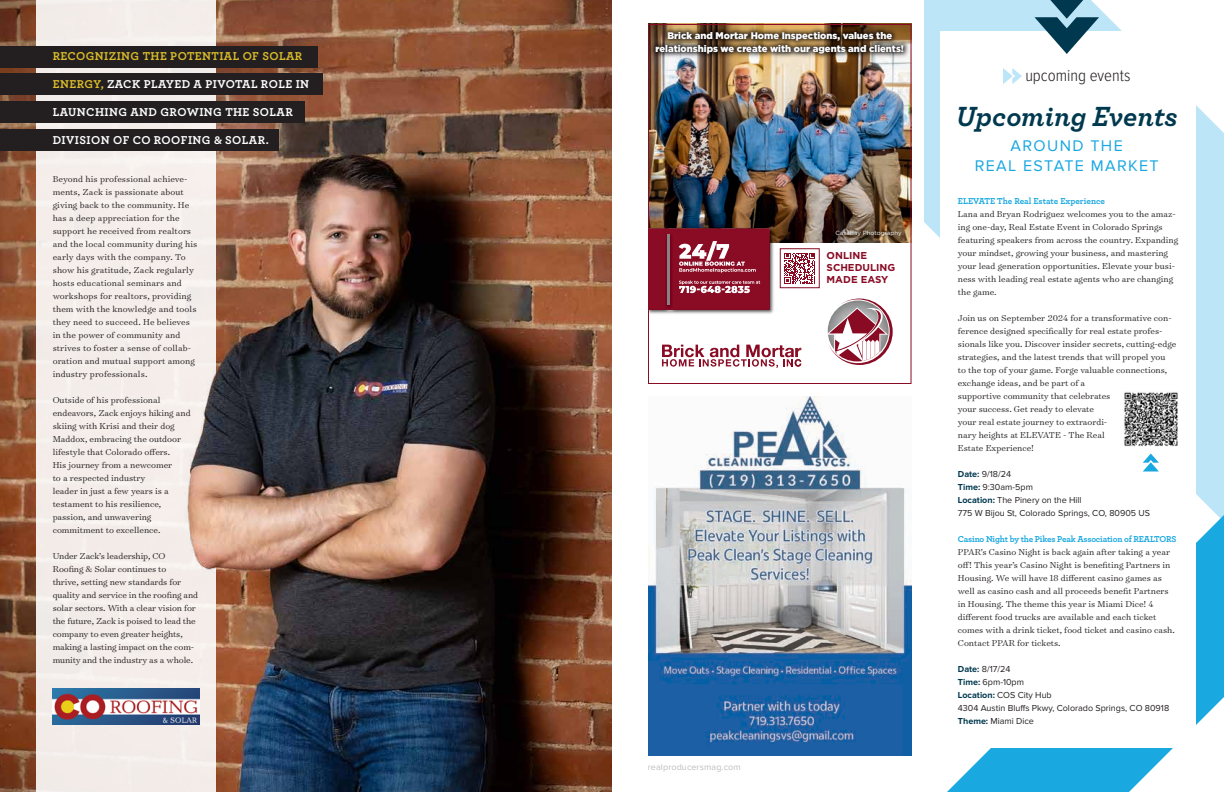
<style>
.page{position:relative;width:1224px;height:792px;background:#fff}
.page>*{position:absolute;margin:0;border:0;box-sizing:border-box;transform-origin:0 0}
.t1{font:italic 700 29.1px "Archer Pro";color:#00394f}
.t2{font:300 17px "Proxima Nova Cond";color:#231f20}
.t3{font:16px/20px "Proxima Nova";letter-spacing:.085em;color:#19a8e0;text-align:center}
.t4{font:700 12px "Archer Pro";letter-spacing:.035em;color:#fff}
.t5{font:700 12px "Archer Pro";letter-spacing:.035em;color:#dabc2b}
.t6{font:700 10px/12px "Gotham";color:#890b24}
.t7{font:300 9.8px/13px "Surveyor Text";color:#231f20}
.t8{font:900 9.5px/13px "Gotham";color:#fff;text-align:center}
.t9{font:9px/13px "Proxima Nova";color:#231f20}
.t10{font:700 9px "Archer Pro";letter-spacing:-.02em;color:#19a8e0}
.t11{font:700 9px "Archer Pro";color:#19a8e0}
.t12{font:9px "Proxima Nova";letter-spacing:.01em;color:#bcbec0}
.t13{font:6px "Gotham";color:#fff}
.s1{color:#dabc2b}
.s2{font-weight:700;color:#00394f}
</style>
<div class="page">
<img style="left:648px;top:143px;width:264px;height:241px">
<div style="left:780px;top:248px;width:40px;height:40px;border:1px solid #890b24"></div>
<svg style="left:784px;top:253px;width:32px;height:31px"></svg>
<img style="left:648px;top:24px;width:264px;height:119px">
<img style="left:833px;top:226px;width:74px;height:16px">
<img style="left:648px;top:396px;width:264px;height:360px">
<img style="left:0;top:0;width:612px;height:792px">
<div style="left:36px;top:0;width:180px;height:792px;background:#f4edea"></div>
<img style="left:180px;top:324px;width:132px;height:274px">
<img style="left:53px;top:688px;width:146px;height:37px">
<div style="left:0;top:46px;width:318px;height:21px;background:#231f20"></div>
<div style="left:0;top:74px;width:323px;height:21px;background:#231f20"></div>
<div style="left:0;top:102px;width:305px;height:21px;background:#231f20"></div>
<div style="left:0;top:130px;width:279px;height:21px;background:#231f20"></div>
<svg style="left:924px;top:0;width:300px;height:515px;fill:#bce6f8"></svg>
<svg style="left:947px;top:515px;width:277px;height:277px;fill:#19a8e0"></svg>
<div style="left:940px;top:32px;width:256px;height:716px;background:#fff"></div>
<svg style="left:1003px;top:68px;width:19px;height:16px"></svg>
<img style="left:1124px;top:392px;width:54px;height:55px">
<svg style="left:1035px;top:0;width:64px;height:54px"></svg>
<svg style="left:1143px;top:454px;width:16px;height:18px"></svg>
<p class="t5" style="left:53px;top:46px;width:251px">RECOGNIZING THE POTENTIAL OF SOLAR</p>
<p class="t4" style="left:53px;top:74px;width:258px"><span class="s1">ENERGY,</span> ZACK PLAYED A PIVOTAL ROLE IN</p>
<p class="t4" style="left:53px;top:102px;width:242px">LAUNCHING AND GROWING THE SOLAR</p>
<p class="t4" style="left:53px;top:130px;width:218px">DIVISION OF CO ROOFING &amp; SOLAR.</p>
<p class="t7" style="left:53px;top:172px;width:146px">Beyond his professional achieve&shy;ments, Zack is passionate about giving back to the community. He has a deep appreciation for the support he received from realtors and the local community during his early days with the company. To show his gratitude, Zack regularly hosts educational seminars and workshops for realtors, providing them with the knowledge and tools they need to succeed. He believes in the power of community and strives to foster a sense of collab&shy;oration and mutual support among industry professionals.</p>
<p class="t7" style="left:53px;top:393px;width:140px">Outside of his professional endeavors, Zack enjoys hiking and skiing with Krisi and their dog<br>Maddox, embracing the outdoor lifestyle that Colorado offers.<br>His journey from a newcomer<br>to a respected industry<br>leader in just a few years is a testament to his resilience, passion, and unwavering commitment to excellence.</p>
<p class="t7" style="left:53px;top:549px;width:147px">Under Zack’s leadership, CO Roofing &amp; Solar continues to<br>thrive, setting new standards for quality and service in the roofing and solar sectors. With a clear vision for the future, Zack is poised to lead the company to even greater heights, making a lasting impact on the com&shy;munity and the industry as a whole.</p>
<p class="t8" style="left:655px;top:29px;width:250px">Brick and Mortar Home Inspections, values the relationships we create with our agents and clients!</p>
<p class="t13" style="left:836px;top:229px;width:68px">CasaBay Photography</p>
<p class="t6" style="left:827px;top:249px;width:70px">ONLINE<br>SCHEDULING<br>MADE EASY</p>
<p class="t12" style="left:648px;top:762px;width:94px">realproducersmag.com</p>
<h2 class="t2" style="left:1025px;top:68px;width:107px">upcoming events</h2>
<h1 class="t1" style="left:956px;top:93px;width:223px">Upcoming Events</h1>
<h3 class="t3" style="left:975px;top:136px;width:186px">AROUND THE<br>REAL ESTATE MARKET</h3>
<p class="t11" style="left:958px;top:194px;width:149px">ELEVATE The Real Estate Experience</p>
<p class="t7" style="left:958px;top:207px;width:222px">Lana and Bryan Rodriguez welcomes you to the amaz&shy;ing one-day, Real Estate Event in Colorado Springs featuring speakers from across the country. Expanding your mindset, growing your business, and mastering your lead generation opportunities. Elevate your busi&shy;ness with leading real estate agents who are changing the game.</p>
<p class="t7" style="left:958px;top:311px;width:220px">Join us on September 2024 for a transformative con&shy;ference designed specifically for real estate profes&shy;sionals like you. Discover insider secrets, cutting-edge strategies, and the latest trends that will propel you<br>to the top of your game. Forge valuable connections, exchange ideas, and be part of a<br>supportive community that celebrates<br>your success. Get ready to elevate<br>your real estate journey to extraordi-<br>nary heights at ELEVATE - The Real<br>Estate Experience!</p>
<p class="t9" style="left:958px;top:468px;width:194px"><span class="s2">Date:</span> 9/18/24<br><span class="s2">Time:</span> 9:30am-5pm<br><span class="s2">Location:</span> The Pinery on the Hill<br>775 W Bijou St, Colorado Springs, CO, 80905 US</p>
<p class="t10" style="left:958px;top:532px;width:220px">Casino Night by the Pikes Peak Association of REALTORS</p>
<p class="t7" style="left:958px;top:545px;width:218px">PPAR’s Casino Night is back again after taking a year off! This year’s Casino Night is benefiting Partners in Housing. We will have 18 different casino games as well as casino cash and all proceeds benefit Partners in Housing. The theme this year is Miami Dice! 4 different food trucks are available and each ticket comes with a drink ticket, food ticket and casino cash.<br>Contact PPAR for tickets.</p>
<p class="t9" style="left:958px;top:663px;width:213px"><span class="s2">Date:</span> 8/17/24<br><span class="s2">Time:</span> 6pm-10pm<br><span class="s2">Location:</span> COS City Hub<br>4304 Austin Bluffs Pkwy, Colorado Springs, CO 80918<br><span class="s2">Theme:</span> Miami Dice</p>
</div>
